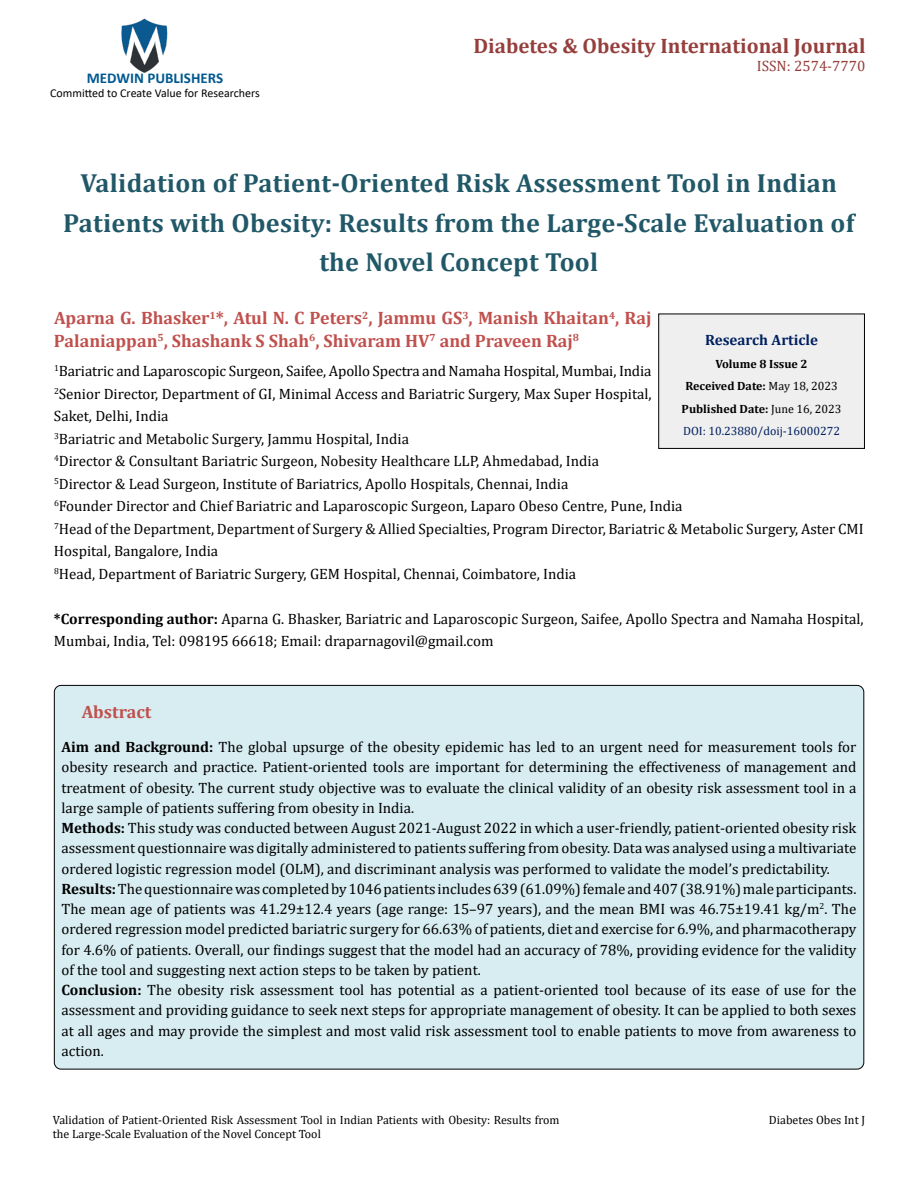
<style>
.page{position:relative;width:918px;height:1188px;background:#fff}
.page>*{position:absolute;margin:0;border:0;box-sizing:border-box;transform-origin:0 0}
.t1{font:700 26.25px/39px "Cambria";letter-spacing:.01em;color:#215868;text-align:center}
.t2{font:700 21px "Cambria";color:#953f3c}
.t3{font:700 18px/22.5px "Cambria";color:#c0504d}
.t4{font:15px/20.2px "Cambria";color:#000}
.t5{font:700 15px "Calibri";color:#005991}
.t6{font:700 15px "Cambria";color:#002060}
.t7{font:15px "Cambria";color:#953f3c}
.t8{font:12px/14.4px "Cambria";color:#000}
.t9{font:700 12px/22.5px "Cambria";color:#000;text-align:center}
.t10{font:12px "Calibri";color:#000}
.s1{font-weight:700}
.s2{font-weight:400}
.s3{font-weight:400;color:#002060}
</style>
<div class="page">
<img style="left:121px;top:18px;width:47px;height:55px">
<div style="left:659px;top:314px;width:205px;height:134px;background:#efefef"></div>
<div style="left:658px;top:314px;width:207px;height:135px;border:1px solid #000"></div>
<div style="left:54px;top:685px;width:810px;height:384px;background:#d8edf2;border-radius:7px"></div>
<p class="t5" style="left:87px;top:67px;width:138px">MEDWIN PUBLISHERS</p>
<p class="t10" style="left:50px;top:85px;width:211px">Committed to Create Value for Researchers</p>
<h2 class="t2" style="left:473px;top:31px;width:394px">Diabetes &amp; Obesity International Journal</h2>
<p class="t7" style="left:757px;top:57px;width:110px">ISSN: 2574-7770</p>
<h1 class="t1" style="left:63px;top:163px;width:793px">Validation of Patient-Oriented Risk Assessment Tool in Indian<br>Patients with Obesity: Results from the Large-Scale Evaluation of the Novel Concept Tool</h1>
<p class="t3" style="left:54px;top:307px;width:599px">Aparna G. Bhasker<sup>1</sup>*, Atul N. C Peters<sup>2</sup>, Jammu GS<sup>3</sup>, Manish Khaitan<sup>4</sup>, Raj<br>Palaniappan<sup>5</sup>, Shashank S Shah<sup>6</sup>, Shivaram HV<sup>7</sup> and Praveen Raj<sup>8</sup></p>
<p class="t4" style="left:54px;top:360px;width:811px;line-height:22.5px"><sup>1</sup>Bariatric and Laparoscopic Surgeon, Saifee, Apollo Spectra and Namaha Hospital, Mumbai, India<br><sup>2</sup>Senior Director, Department of GI, Minimal Access and Bariatric Surgery, Max Super Hospital,<br>Saket, Delhi, India<br><sup>3</sup>Bariatric and Metabolic Surgery, Jammu Hospital, India<br><sup>4</sup>Director &amp; Consultant Bariatric Surgeon, Nobesity Healthcare LLP, Ahmedabad, India<br><sup>5</sup>Director &amp; Lead Surgeon, Institute of Bariatrics, Apollo Hospitals, Chennai, India<br><sup>6</sup>Founder Director and Chief Bariatric and Laparoscopic Surgeon, Laparo Obeso Centre, Pune, India<br><sup>7</sup>Head of the Department, Department of Surgery &amp; Allied Specialties, Program Director, Bariatric &amp; Metabolic Surgery, Aster CMI Hospital, Bangalore, India<br><sup>8</sup>Head, Department of Bariatric Surgery, GEM Hospital, Chennai, Coimbatore, India</p>
<p class="t4" style="left:54px;top:607px;width:811px;line-height:22.5px"><span class="s1">*Corresponding author:</span> Aparna G. Bhasker, Bariatric and Laparoscopic Surgeon, Saifee, Apollo Spectra and Namaha Hospital,<br>Mumbai, India, Tel: 098195 66618; Email: draparnagovil@gmail.com</p>
<p class="t6" style="left:705px;top:330px;width:114px">Research Article</p>
<p class="t9" style="left:682px;top:352px;width:161px">Volume 8 Issue 2<br>Received Date: <span class="s2">May 18, 2023<br></span>Published Date: <span class="s2">June 16, 2023<br></span><span class="s3">DOI: 10.23880/doij-16000272</span></p>
<p class="t3" style="left:82px;top:700px;width:71px">Abstract</p>
<p class="t4" style="left:61px;top:737px;width:797px"><span class="s1">Aim and Background:</span> The global upsurge of the obesity epidemic has led to an urgent need for measurement tools for obesity research and practice. Patient-oriented tools are important for determining the effectiveness of management and treatment of obesity. The current study objective was to evaluate the clinical validity of an obesity risk assessment tool in a large sample of patients suffering from obesity in India.<br><span class="s1">Methods:</span> This study was conducted between August 2021-August 2022 in which a user-friendly, patient-oriented obesity risk assessment questionnaire was digitally administered to patients suffering from obesity. Data was analysed using a multivariate ordered logistic regression model (OLM), and discriminant analysis was performed to validate the model’s predictability.<br><span class="s1">Results:</span> The questionnaire was completed by 1046 patients includes 639 (61.09%) female and 407 (38.91%) male participants.<br>The mean age of patients was 41.29±12.4 years (age range: 15–97 years), and the mean BMI was 46.75±19.41 kg/m<sup>2</sup>. The ordered regression model predicted bariatric surgery for 66.63% of patients, diet and exercise for 6.9%, and pharmacotherapy for 4.6% of patients. Overall, our findings suggest that the model had an accuracy of 78%, providing evidence for the validity of the tool and suggesting next action steps to be taken by patient.<br><span class="s1">Conclusion:</span> The obesity risk assessment tool has potential as a patient-oriented tool because of its ease of use for the assessment and providing guidance to seek next steps for appropriate management of obesity. It can be applied to both sexes at all ages and may provide the simplest and most valid risk assessment tool to enable patients to move from awareness to action.</p>
<p class="t8" style="left:53px;top:1113px;width:508px">Validation of Patient-Oriented Risk Assessment Tool in Indian Patients with Obesity: Results from the Large-Scale Evaluation of the Novel Concept Tool</p>
<p class="t8" style="left:769px;top:1113px;width:98px">Diabetes Obes Int J</p>
</div>
